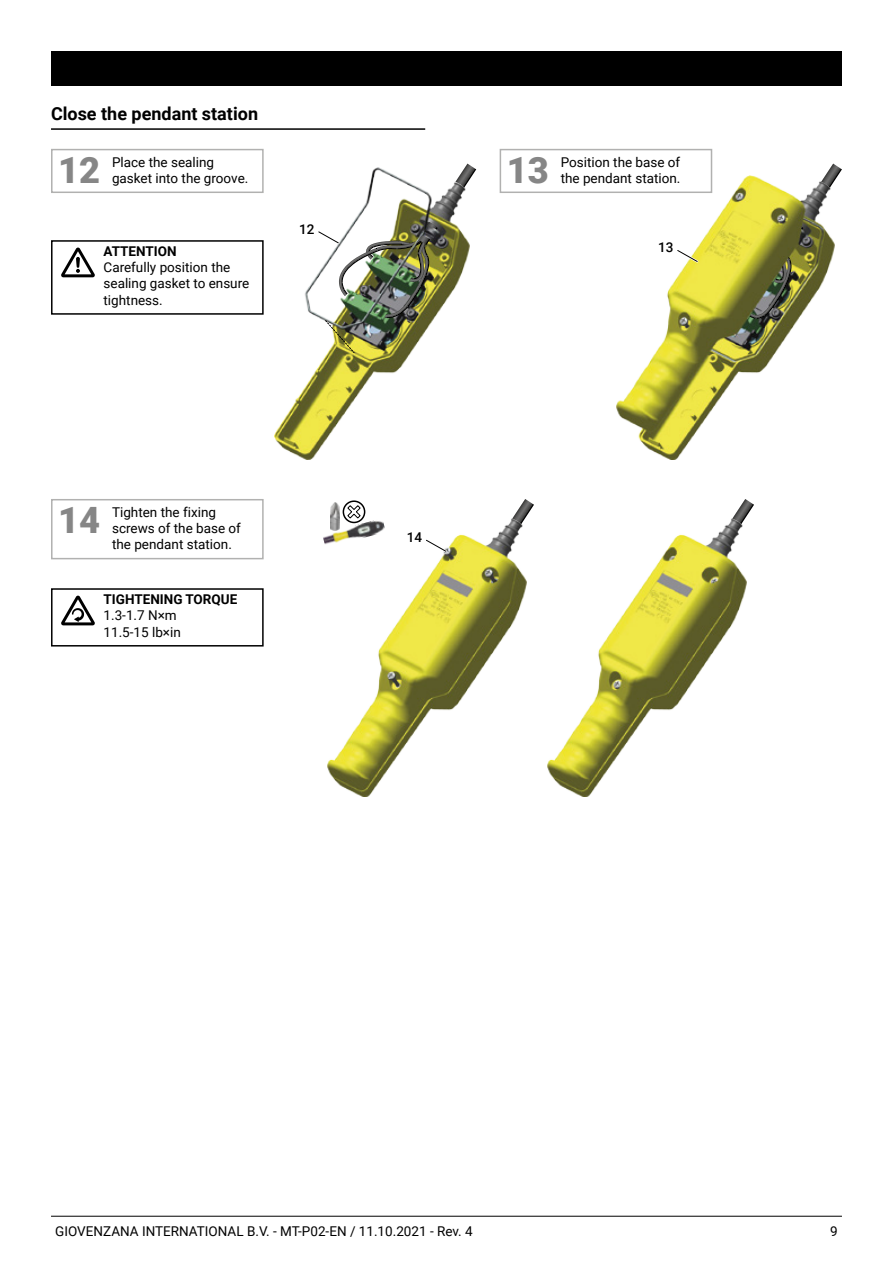
<style>
.page{position:relative;width:893px;height:1263px;background:#fff}
.page>*{position:absolute;margin:0;border:0;box-sizing:border-box;transform-origin:0 0}
.t1{font:900 36.3px "Roboto";color:#868686}
.t2{font:700 18px "Roboto";color:#000}
.t3{font:13.5px/16.2px "Roboto";color:#000}
.t4{font:700 13.5px "Roboto";color:#000}
.t5{font:500 13.5px "Roboto";color:#000}
</style>
<div class="page">
<hr style="left:51px;top:1216px;width:791px;height:1px;background:#000">
<img style="left:274px;top:277px;width:136px;height:183px">
<img style="left:316px;top:164px;width:160px;height:190px">
<img style="left:617px;top:176px;width:217px;height:283px">
<svg style="left:675px;top:247px;width:25px;height:18px"></svg>
<svg style="left:742px;top:239px;width:50px;height:80px;background:#747539"></svg>
<svg style="left:801px;top:164px;width:41px;height:66px"></svg>
<img style="left:327px;top:518px;width:199px;height:278px">
<svg style="left:423px;top:537px;width:26px;height:17px"></svg>
<svg style="left:512px;top:499px;width:22px;height:25px"></svg>
<img style="left:547px;top:518px;width:199px;height:278px">
<svg style="left:732px;top:499px;width:22px;height:25px"></svg>
<div style="left:51px;top:51px;width:791px;height:34px;background:#000"></div>
<hr style="left:51px;top:128px;width:374px;height:2px;background:#000">
<div style="left:51px;top:149px;width:213px;height:44px;border:2px solid #b1b1b0"></div>
<div style="left:500px;top:150px;width:211px;height:42px;background:#fff"></div>
<div style="left:500px;top:149px;width:212px;height:44px;border:2px solid #b1b1b0"></div>
<div style="left:51px;top:499px;width:213px;height:60px;border:2px solid #b1b1b0"></div>
<svg style="left:61px;top:596px;width:34px;height:29px"></svg>
<div style="left:51px;top:588px;width:213px;height:58px;border:2px solid #000"></div>
<svg style="left:61px;top:248px;width:34px;height:29px"></svg>
<div style="left:51px;top:240px;width:213px;height:75px;border:2px solid #000"></div>
<img style="left:331px;top:503px;width:8px;height:15px">
<img style="left:323px;top:518px;width:63px;height:30px">
<div style="left:343px;top:500px;width:22px;height:23px;border:2px solid #000;border-radius:50%"></div>
<svg style="left:347px;top:505px;width:14px;height:14px"></svg>
<h2 class="t2" style="left:51px;top:101px;width:209px">Close the pendant station</h2>
<h1 class="t1" style="left:58px;top:145px;width:44px">12</h1>
<p class="t3" style="left:112px;top:153px;width:138px">Place the sealing gasket into the groove.</p>
<h1 class="t1" style="left:507px;top:145px;width:44px">13</h1>
<p class="t3" style="left:561px;top:153px;width:121px">Position the base of the pendant station.</p>
<p class="t4" style="left:104px;top:242px;width:75px">ATTENTION</p>
<p class="t3" style="left:104px;top:259px;width:147px">Carefully position the sealing gasket to ensure tightness.</p>
<p class="t5" style="left:299px;top:220px;width:17px">12</p>
<h1 class="t1" style="left:58px;top:495px;width:44px">14</h1>
<p class="t3" style="left:112px;top:504px;width:130px">Tighten the fixing screws of the base of the pendant station.</p>
<p class="t4" style="left:104px;top:590px;width:135px">TIGHTENING TORQUE</p>
<p class="t3" style="left:104px;top:607px;width:79px">1.3-1.7 N×m<br>11.5-15 lb×in</p>
<p class="t5" style="left:407px;top:528px;width:17px">14</p>
<p class="t5" style="left:658px;top:238px;width:17px">13</p>
<p class="t3" style="left:55px;top:1223px;width:419px">GIOVENZANA INTERNATIONAL B.V. - MT-P02-EN / 11.10.2021 - Rev. 4</p>
<p class="t3" style="left:830px;top:1223px;width:9px">9</p>
</div>
